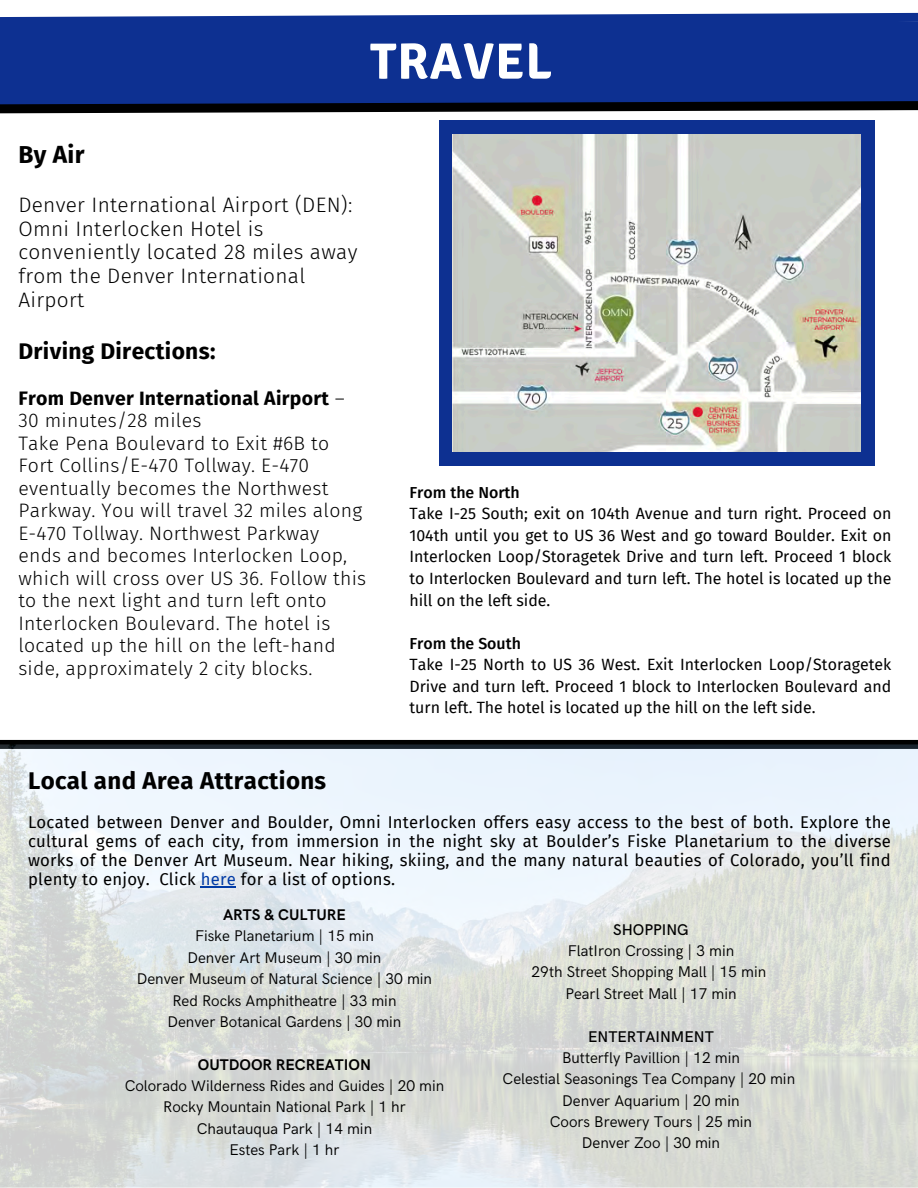
<style>
.page{position:relative;width:918px;height:1188px;background:#fff}
.page>*{position:absolute;margin:0;border:0;box-sizing:border-box;transform-origin:0 0}
.t1{font:700 51px "Signika";letter-spacing:.02em;color:#fff}
.t2{font:700 24.45px "Fira Sans";color:#000}
.t3{font:700 24px "Fira Sans";letter-spacing:.015em;color:#000}
.t4{font:700 22.8px "Fira Sans";letter-spacing:.015em;color:#000}
.t5{font:300 20.85px/23.9px "Fira Sans";letter-spacing:.015em;color:#000}
.t6{font:300 19.35px/22.5px "Fira Sans";letter-spacing:.015em;color:#000}
.t7{font:16.65px/19.2px "Fira Sans";letter-spacing:.015em;color:#000;text-align:justify}
.t8{font:15.9px/21.6px "Fira Sans";color:#000;text-align:justify}
.t9{font:500 15.9px "Fira Sans";color:#000}
.t10{font:15.6px "HK Grotesk";color:#000}
.t11{font:500 15.6px "HK Grotesk";color:#000}
.t12{font:15.45px "HK Grotesk";color:#000}
.t13{font:700 15.45px "HK Grotesk";color:#000}
.s1{font-weight:700}
.s2{color:#023ca6}
</style>
<div class="page">
<div style="left:0;top:22px;width:918px;height:84px;background:#0d3091"></div>
<svg style="left:0;top:101px;width:918px;height:13px"></svg>
<svg style="left:0;top:12px;width:918px;height:10px"></svg>
<div style="left:0;top:740px;width:918px;height:9px;background:#000"></div>
<img style="left:0;top:744px;width:918px;height:444px">
<div style="left:439px;top:120px;width:436px;height:346px;background:#0d3091"></div>
<img style="left:452px;top:135px;width:409px;height:317px">
<hr style="left:201px;top:887px;width:35px;height:1px;background:#023ca6">
<p class="t1" style="left:370px;top:31px;width:183px">TRAVEL</p>
<h1 class="t2" style="left:18px;top:140px;width:68px">By Air</h1>
<p class="t5" style="left:18px;top:193px;width:341px">Denver International Airport (DEN):<br>Omni Interlocken Hotel is conveniently located 28 miles away from the Denver International<br>Airport</p>
<h2 class="t4" style="left:18px;top:337px;width:199px">Driving Directions:</h2>
<h3 class="t6" style="left:18px;top:387px;width:349px"><span class="s1">From Denver International Airport</span> – 30 minutes/28 miles<br>Take Pena Boulevard to Exit #6B to Fort Collins/E-470 Tollway. E-470 eventually becomes the Northwest Parkway. You will travel 32 miles along E-470 Tollway. Northwest Parkway ends and becomes Interlocken Loop, which will cross over US 36. Follow this to the next light and turn left onto Interlocken Boulevard. The hotel is located up the hill on the left-hand side, approximately 2 city blocks.</h3>
<p class="t9" style="left:409px;top:483px;width:112px">From the North</p>
<p class="t8" style="left:409px;top:503px;width:483px">Take I-25 South; exit on 104th Avenue and turn right. Proceed on 104th until you get to US 36 West and go toward Boulder. Exit on Interlocken Loop/Storagetek Drive and turn left. Proceed 1 block to Interlocken Boulevard and turn left. The hotel is located up the hill on the left side.</p>
<p class="t9" style="left:409px;top:634px;width:113px">From the South</p>
<p class="t8" style="left:409px;top:654px;width:483px">Take I-25 North to US 36 West. Exit Interlocken Loop/Storagetek Drive and turn left. Proceed 1 block to Interlocken Boulevard and turn left. The hotel is located up the hill on the left side.</p>
<h2 class="t3" style="left:28px;top:766px;width:300px">Local and Area Attractions</h2>
<h3 class="t7" style="left:28px;top:813px;width:864px">Located between Denver and Boulder, Omni Interlocken offers easy access to the best of both. Explore the cultural gems of each city, from immersion in the night sky at Boulder’s Fiske Planetarium to the diverse works of the Denver Art Museum. Near hiking, skiing, and the many natural beauties of Colorado, you’ll find plenty to enjoy. Click <span class="s2">here</span> for a list of options.</h3>
<p class="t13" style="left:223px;top:906px;width:124px">ARTS &amp; CULTURE</p>
<p class="t12" style="left:195px;top:928px;width:180px">Fiske Planetarium | 15 min</p>
<p class="t12" style="left:188px;top:949px;width:195px">Denver Art Museum | 30 min</p>
<h2 class="t12" style="left:137px;top:970px;width:297px">Denver Museum of Natural Science | 30 min</h2>
<p class="t12" style="left:172px;top:992px;width:226px">Red Rocks Amphitheatre | 33 min</p>
<p class="t12" style="left:168px;top:1013px;width:235px">Denver Botanical Gardens | 30 min</p>
<p class="t13" style="left:198px;top:1056px;width:175px">OUTDOOR RECREATION</p>
<p class="t12" style="left:125px;top:1077px;width:321px">Colorado Wilderness Rides and Guides | 20 min</p>
<p class="t12" style="left:163px;top:1099px;width:244px">Rocky Mountain National Park | 1 hr</p>
<p class="t12" style="left:197px;top:1120px;width:177px">Chautauqua Park | 14 min</p>
<p class="t12" style="left:229px;top:1141px;width:111px">Estes Park | 1 hr</p>
<p class="t11" style="left:613px;top:921px;width:77px">SHOPPING</p>
<p class="t10" style="left:568px;top:942px;width:168px">FlatIron Crossing | 3 min</p>
<p class="t10" style="left:532px;top:963px;width:236px">29th Street Shopping Mall | 15 min</p>
<p class="t10" style="left:565px;top:985px;width:173px">Pearl Street Mall | 17 min</p>
<p class="t11" style="left:588px;top:1028px;width:127px">ENTERTAINMENT</p>
<p class="t10" style="left:562px;top:1049px;width:179px">Butterfly Pavillion | 12 min</p>
<p class="t10" style="left:503px;top:1070px;width:294px">Celestial Seasonings Tea Company | 20 min</p>
<p class="t10" style="left:562px;top:1092px;width:179px">Denver Aquarium | 20 min</p>
<p class="t10" style="left:550px;top:1113px;width:204px">Coors Brewery Tours | 25 min</p>
<p class="t10" style="left:582px;top:1134px;width:140px">Denver Zoo | 30 min</p>
</div>
